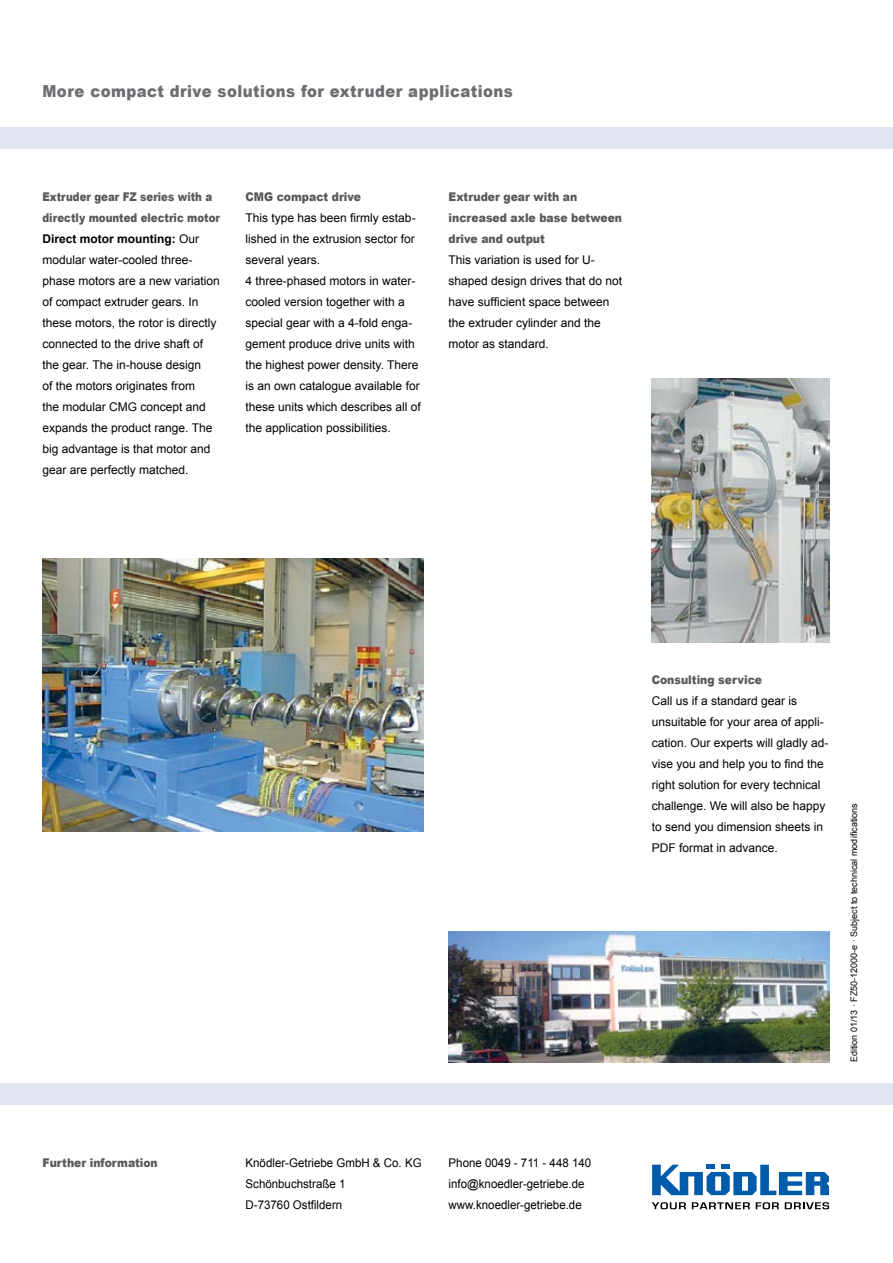
<style>
.page{position:relative;width:893px;height:1263px;background:#fff}
.page>*{position:absolute;margin:0;border:0;box-sizing:border-box;transform-origin:0 0}
.t1{font:900 16.5px "Arial";letter-spacing:.03em;color:#6d6e71;scale:.9 1}
.t2{font:12px/21px "Arial";color:#000}
.t3{font:12px/21px "Arial";color:#000;scale:.96 1}
.t4{font:900 12px/21px "Arial";color:#58595b;scale:.9 1}
.t5{font:9px "Arial";color:#000}
.s1{font-weight:900;color:#58595b}
.s2{font-weight:700}
</style>
<div class="page">
<svg style="left:652px;top:1165px;width:177px;height:30px"></svg>
<svg style="left:652px;top:1202px;width:34px;height:7px"></svg>
<svg style="left:692px;top:1202px;width:58px;height:7px"></svg>
<svg style="left:756px;top:1202px;width:23px;height:7px"></svg>
<svg style="left:785px;top:1202px;width:44px;height:7px"></svg>
<div style="left:0;top:128px;width:893px;height:21px;background:#e1e4f3"></div>
<div style="left:0;top:1083px;width:893px;height:21px;background:#e1e4f3"></div>
<img style="left:449px;top:931px;width:380px;height:131px">
<img style="left:43px;top:558px;width:380px;height:273px">
<img style="left:652px;top:378px;width:177px;height:264px">
<h1 class="t1" style="left:43px;top:79px;width:524px">More compact drive solutions for extruder applications</h1>
<p class="t2" style="left:43px;top:186px;width:179px"><span class="s1">Extruder gear FZ series with a directly mounted electric motor<br></span><span class="s2">Direct motor mounting:</span> Our modular water-cooled three&shy;phase motors are a new variation of compact extruder gears. In these motors, the rotor is directly connected to the drive shaft of the gear. The in-house design<br>of the motors originates from<br>the modular CMG concept and expands the product range. The big advantage is that motor and gear are perfectly matched.</p>
<p class="t4" style="left:246px;top:186px;width:130px">CMG compact drive</p>
<p class="t2" style="left:246px;top:207px;width:177px">This type has been firmly estab&shy;lished in the extrusion sector for several years.<br>4 three-phased motors in water&shy;cooled version together with a special gear with a 4-fold enga&shy;gement produce drive units with the highest power density. There is an own catalogue available for these units which describes all of the application possibilities.</p>
<p class="t4" style="left:449px;top:186px;width:194px">Extruder gear with an increased axle base between drive and output</p>
<p class="t2" style="left:449px;top:249px;width:175px">This variation is used for U&shy;shaped design drives that do not have sufficient space between the extruder cylinder and the motor as standard.</p>
<p class="t4" style="left:43px;top:1152px;width:130px">Further information</p>
<p class="t3" style="left:246px;top:1152px;width:185px">Knödler-Getriebe GmbH &amp; Co. KG<br>Schönbuchstraße 1<br>D-73760 Ostfildern</p>
<p class="t3" style="left:449px;top:1152px;width:150px">Phone 0049 - 711 - 448 140 info@knoedler-getriebe.de www.knoedler-getriebe.de</p>
<p class="t4" style="left:652px;top:669px;width:124px">Consulting service</p>
<p class="t2" style="left:652px;top:690px;width:178px">Call us if a standard gear is unsuitable for your area of appli&shy;cation. Our experts will gladly ad&shy;vise you and help you to find the right solution for every technical challenge. We will also be happy to send you dimension sheets in<br>PDF format in advance.</p>
<p class="t5" style="left:848px;top:1062px;width:260px;rotate:-90deg">Edition 01/13 · FZ50-12000-e · Subject to technical modifications</p>
</div>
